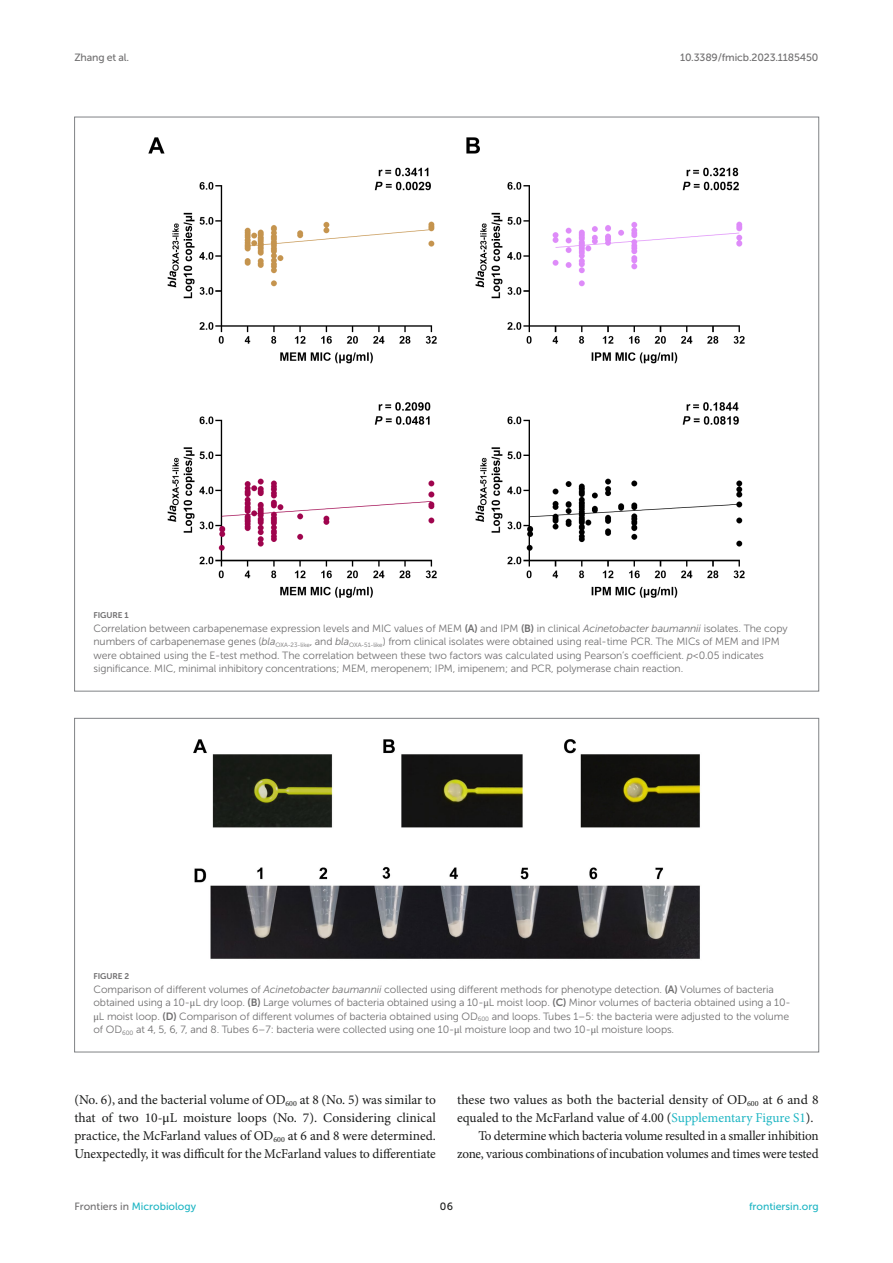
<style>
.page{position:relative;width:893px;height:1263px;background:#fff}
.page>*{position:absolute;margin:0;border:0;box-sizing:border-box;transform-origin:0 0}
.TEXT{font:13.5px/18px "Minion Pro";letter-spacing:-.01em;color:#1b1c1b;text-align:justify}
.FIG_LEG{font:10.5px/13.5px "Museo Sans 300";letter-spacing:-.01em;color:#706f70}
.t1{font:10.5px "Museo Sans 500";color:#1db5c3}
.t2{font:10.5px "Museo Sans 500";letter-spacing:-.015em;color:#706f70}
.t3{font:10.5px "Museo Sans 500";color:#1b1c1b}
.FIG_HD{font:8.25px "Museo Sans 700";letter-spacing:-.01em;color:#706f70}
.s1{font-family:"Museo Sans 700"}
.s2{font-style:italic}
.s3{font-family:"STIX General"}
.s4{color:#1db5c3}
.s5{color:#706f70}
</style>
<div class="page">
<img style="left:148px;top:137px;width:597px;height:461px">
<img style="left:193px;top:739px;width:508px;height:220px">
<p class="t2" style="left:74px;top:51px;width:56px">Zhang et al.</p>
<p class="t2" style="left:680px;top:51px;width:140px">10.3389/fmicb.2023.1185450</p>
<p class="FIG_HD" style="left:94px;top:611px;width:37px">FIGURE 1</p>
<p class="FIG_LEG" style="left:94px;top:621px;width:696px">Correlation between carbapenemase expression levels and MIC values of MEM <span class="s1">(A)</span> and IPM <span class="s1">(B)</span> in clinical <span class="s2">Acinetobacter baumannii</span> isolates. The copy numbers of carbapenemase genes (<span class="s2">bla</span><sub>OXA-23-like</sub>, and <span class="s2">bla</span><sub>OXA-51-like</sub>) from clinical isolates were obtained using real-time PCR. The MICs of MEM and IPM were obtained using the E-test method. The correlation between these two factors was calculated using Pearson’s coefficient. <span class="s2">p</span> &lt; 0.05 indicates significance. MIC, minimal inhibitory concentrations; MEM, meropenem; IPM, imipenem; and PCR, polymerase chain reaction.</p>
<p class="FIG_HD" style="left:94px;top:972px;width:37px">FIGURE 2</p>
<p class="FIG_LEG" style="left:94px;top:982px;width:699px">Comparison of different volumes of <span class="s2">Acinetobacter baumannii</span> collected using different methods for phenotype detection. <span class="s1">(A)</span> Volumes of bacteria obtained using a 10-<span class="s3">μ</span>L dry loop. <span class="s1">(B)</span> Large volumes of bacteria obtained using a 10-<span class="s3">μ</span>L moist loop. <span class="s1">(C)</span> Minor volumes of bacteria obtained using a 10- <span class="s3">μ</span>L moist loop. <span class="s1">(D)</span> Comparison of different volumes of bacteria obtained using OD<sub>600</sub> and loops. Tubes 1–5: the bacteria were adjusted to the volume of OD<sub>600</sub> at 4, 5, 6, 7, and 8. Tubes 6–7: bacteria were collected using one 10-<span class="s3">μ</span>l moisture loop and two 10-<span class="s3">μ</span>l moisture loops.</p>
<p class="TEXT" style="left:74px;top:1091px;width:363px">(No. 6), and the bacterial volume of OD<sub>600</sub> at 8 (No. 5) was similar to that of two 10-<span class="s3">μ</span>L moisture loops (No. 7). Considering clinical practice, the McFarland values of OD<sub>600</sub> at 6 and 8 were determined.<br>Unexpectedly, it was difficult for the McFarland values to differentiate</p>
<p class="TEXT" style="left:457px;top:1091px;width:363px">these two values as both the bacterial density of OD<sub>600</sub> at 6 and 8 equaled to the McFarland value of 4.00 (<span class="s4">Supplementary Figure S1</span>).</p>
<p class="TEXT" style="left:457px;top:1127px;width:363px;text-align:right">To determine which bacteria volume resulted in a smaller inhibition zone, various combinations of incubation volumes and times were tested</p>
<p class="t1" style="left:74px;top:1200px;width:123px"><span class="s5">Frontiers in</span> Microbiology</p>
<p class="t3" style="left:440px;top:1200px;width:15px">06</p>
<p class="t1" style="left:749px;top:1200px;width:71px">frontiersin.org</p>
</div>
